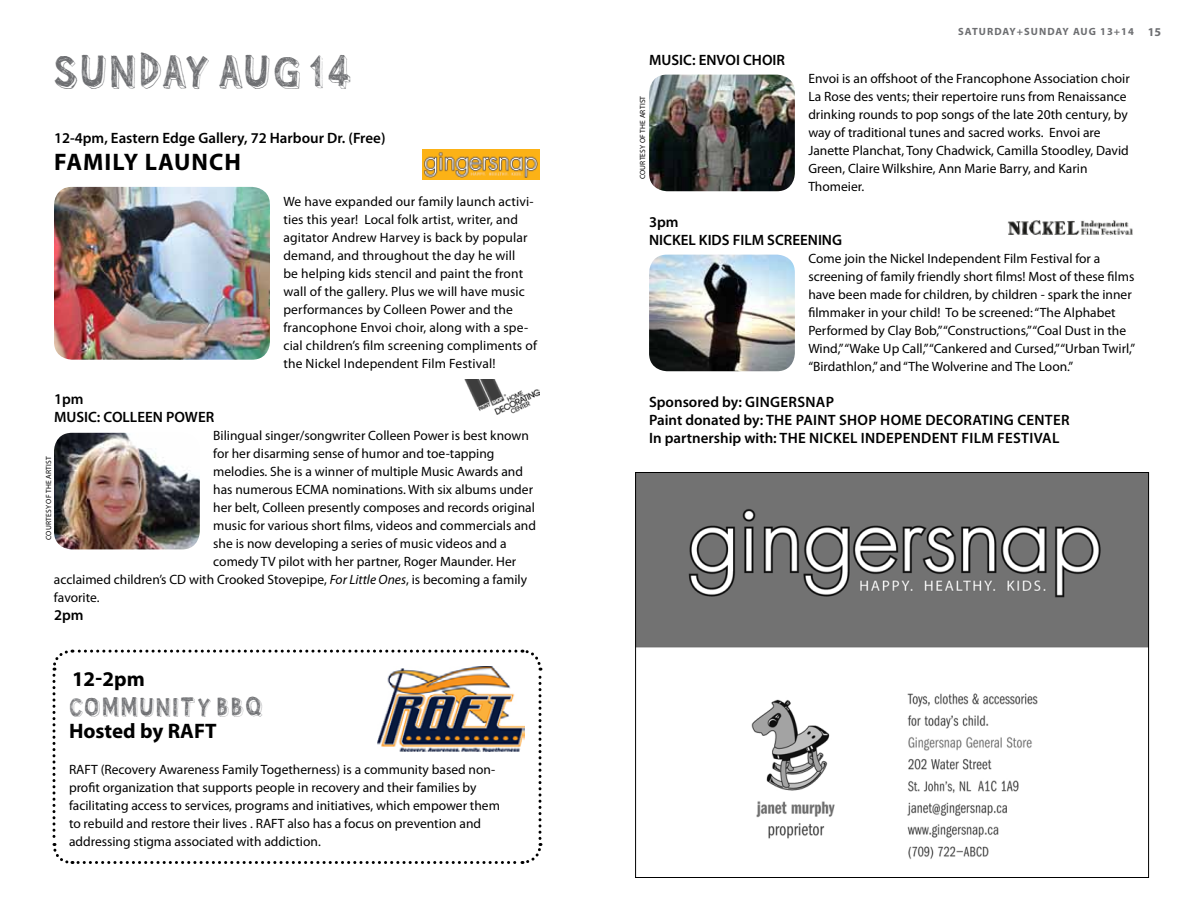
<style>
.page{position:relative;width:1188px;height:918px;background:#fff}
.page>*{position:absolute;margin:0;border:0;box-sizing:border-box;transform-origin:0 0}
.t1{font:48px "Pointy Solid";letter-spacing:.035em;color:#6d6e71}
.t2{font:27px "Pointy Solid";letter-spacing:.065em;color:#6d6e71}
.t3{font:700 24px "Myriad Pro";letter-spacing:.05em;color:#000}
.t4{font:700 21px "Myriad Pro";color:#000}
.t5{font:600 15px/18px "Myriad Pro";color:#000}
.t6{font:600 15px/18px "Myriad Pro";letter-spacing:.02em;color:#000}
.t7{font:13.5px/18px "Myriad Pro";color:#000}
.t8{font:700 10.5px "Myriad Pro";letter-spacing:.1em;color:#6d6e71}
.t9{font:7.5px "Myriad Pro";letter-spacing:.02em;color:#000}
.s1{font-style:italic}
.s2{font-size:12px}
</style>
<div class="page">
<img style="left:54px;top:187px;width:216px;height:173px">
<img style="left:54px;top:433px;width:146px;height:116px">
<img style="left:649px;top:75px;width:146px;height:116px">
<img style="left:649px;top:255px;width:146px;height:116px">
<svg style="left:52px;top:649px;width:491px;height:215px"></svg>
<img style="left:637px;top:474px;width:510px;height:385px">
<img style="left:378px;top:666px;width:147px;height:86px">
<img style="left:464px;top:379px;width:76px;height:36px">
<img style="left:1007px;top:220px;width:126px;height:15px">
<img style="left:423px;top:150px;width:117px;height:29px">
<h1 class="t1" style="left:54px;top:46px;width:299px">SUNDAY AUG 14</h1>
<p class="t5" style="left:54px;top:129px;width:333px">12-4pm, Eastern Edge Gallery, 72 Harbour Dr. (Free)</p>
<h3 class="t3" style="left:54px;top:146px;width:154px">FAM ILY LAUNCH</h3>
<p class="t7" style="left:284px;top:192px;width:255px">We have expanded our family launch activi&shy;ties this year! Local folk artist, writer, and agitator Andrew Harvey is back by popular demand, and throughout the day he will<br>be helping kids stencil and paint the front wall of the gallery. Plus we will have music performances by Colleen Power and the francophone Envoi choir, along with a spe&shy;cial children’s film screening compliments of the Nickel Independent Film Festival!</p>
<p class="t5" style="left:54px;top:390px;width:93px">1pm<br>MUSIC: COLLEEN</p>
<p class="t5" style="left:166px;top:408px;width:50px">POWER</p>
<p class="t7" style="left:213px;top:426px;width:317px">Bilingual singer/songwriter Colleen Power is best known</p>
<p class="t7" style="left:213px;top:444px;width:283px">for her disarming sense of humor and toe-tapping</p>
<p class="t7" style="left:213px;top:462px;width:311px">melodies. She is a winner of multiple Music Awards and</p>
<p class="t7" style="left:213px;top:480px;width:321px">has numerous ECMA nominations. With six albums under</p>
<p class="t7" style="left:213px;top:498px;width:323px">her belt, Colleen presently composes and records original</p>
<p class="t7" style="left:213px;top:516px;width:324px">music for various short films, videos and commercials and</p>
<p class="t7" style="left:213px;top:534px;width:295px">she is now developing a series of music videos and a</p>
<p class="t7" style="left:213px;top:552px;width:304px">comedy TV pilot with her partner, Roger Maunder. Her</p>
<p class="t7" style="left:54px;top:570px;width:475px">acclaimed children’s CD with Crooked Stovepipe, <span class="s1">For Little Ones</span>, is becoming a family</p>
<p class="t7" style="left:54px;top:588px;width:47px">favorite.</p>
<p class="t5" style="left:54px;top:606px;width:31px">2pm</p>
<p class="t9" style="left:44px;top:540px;width:85px;rotate:-90deg">COURTESY OF THE ARTIST</p>
<h3 class="t4" style="left:72px;top:665px;width:74px">12-2PM</h3>
<h2 class="t2" style="left:69px;top:693px;width:196px">COMMUNITY BBQ</h2>
<h3 class="t4" style="left:69px;top:718px;width:149px">HOSTED BY RAFT</h3>
<p class="t7" style="left:69px;top:761px;width:432px">RAFT (Recovery Awareness Family Togetherness) is a community based non&shy;profit organization that supports people in recovery and their families by facilitating access to services, programs and initiatives, which empower them to rebuild and restore their lives . RAFT also has a focus on prevention and addressing stigma associated with addiction.</p>
<p class="t5" style="left:649px;top:51px;width:137px">MUSIC: ENVOI CHOIR</p>
<p class="t8" style="left:958px;top:24px;width:204px">SATURDAY+SUNDAY AUG 13+14 <span class="s2">15</span></p>
<p class="t7" style="left:808px;top:70px;width:323px">Envoi is an offshoot of the Francophone Association choir La Rose des vents; their repertoire runs from Renaissance drinking rounds to pop songs of the late 20th century, by way of traditional tunes and sacred works. Envoi are Janette Planchat, Tony Chadwick, Camilla Stoodley, David Green, Claire Wilkshire, Ann Marie Barry, and Karin Thomeier.</p>
<p class="t5" style="left:649px;top:213px;width:152px">3pm<br>NICKEL KIDS FILM SCREENIN</p>
<p class="t9" style="left:638px;top:179px;width:85px;rotate:-90deg">COURTESY OF THE ARTIST</p>
<p class="t5" style="left:832px;top:231px;width:11px">G</p>
<p class="t7" style="left:808px;top:250px;width:328px">Come join the Nickel Independent Film Festival for a screening of family friendly short films! Most of these films have been made for children, by children - spark the inner filmmaker in your child! To be screened: “The Alphabet Performed by Clay Bob,” “Constructions,” “Coal Dust in the Wind,” “Wake Up Call,” “Cankered and Cursed,” “Urban Twirl,” “Birdathlon,” and “The Wolverine and The Loon.”</p>
<p class="t5" style="left:649px;top:393px;width:243px">Sponsored by: GINGERSNAP<br>Paint donated by: The Paint Shop Hom</p>
<p class="t5" style="left:914px;top:411px;width:40px">e Decora</p>
<p class="t6" style="left:649px;top:411px;width:419px;text-indent:332px">ting Center<br>In partnership with: The Nickel Independent Film Festival</p>
</div>
